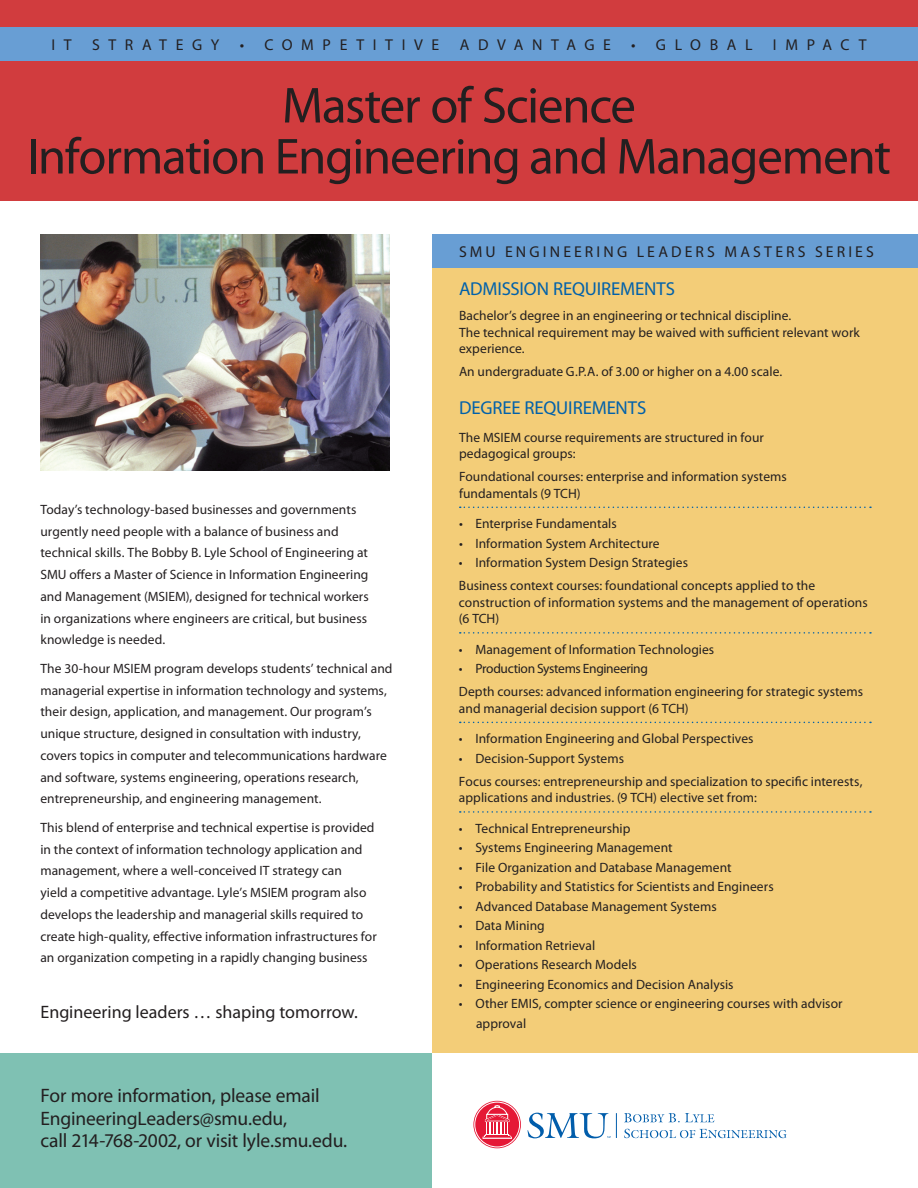
<style>
.page{position:relative;width:918px;height:1188px;background:#fff}
.page>*{position:absolute;margin:0;border:0;box-sizing:border-box;transform-origin:0 0}
.t1{font:51px/51px "Myriad Pro";letter-spacing:-.025em;color:#231f20;text-align:center}
.t2{font:19.5px/22.5px "Myriad Pro";letter-spacing:-.01em;color:#231f20}
.t3{font:18.75px "Myriad Pro";letter-spacing:-.005em;color:#0161aa}
.t4{font:18px "Myriad Pro";color:#231f20}
.t5{font:15.75px "Myriad Pro";letter-spacing:.495em;color:#231f20}
.t6{font:15.75px "Myriad Pro";letter-spacing:.2em;color:#231f20}
.t7{font:15.75px "Myriad Pro";letter-spacing:.55em;color:#231f20}
.t8{font:13.5px/21.8px "Myriad Pro";letter-spacing:.005em;color:#231f20}
</style>
<div class="page">
<div style="left:0;top:0;width:918px;height:201px;background:#d13c3e"></div>
<div style="left:0;top:27px;width:918px;height:34px;background:#689ed4"></div>
<div style="left:432px;top:246px;width:486px;height:807px;background:#f3cd78"></div>
<svg style="left:460px;top:507px;width:411px;height:1px"></svg>
<svg style="left:460px;top:632px;width:411px;height:2px"></svg>
<svg style="left:460px;top:722px;width:411px;height:1px"></svg>
<svg style="left:460px;top:811px;width:411px;height:2px"></svg>
<img style="left:40px;top:234px;width:350px;height:237px">
<div style="left:0;top:1053px;width:432px;height:135px;background:#7fc1b3"></div>
<svg style="left:624px;top:1113px;width:90px;height:9px"></svg>
<svg style="left:624px;top:1129px;width:163px;height:9px"></svg>
<svg style="left:527px;top:1113px;width:90px;height:25px"></svg>
<svg style="left:473px;top:1101px;width:48px;height:47px"></svg>
<div style="left:474px;top:1102px;width:46px;height:45px;border:1px solid #fff;border-radius:50%"></div>
<svg style="left:482px;top:1105px;width:30px;height:34px"></svg>
<div style="left:432px;top:234px;width:486px;height:34px;background:#689ed4"></div>
<p class="t5" style="left:51px;top:35px;width:22px">I T</p>
<p class="t5" style="left:92px;top:35px;width:129px">St rat egy</p>
<p class="t5" style="left:240px;top:35px;width:130px">• Competiti</p>
<p class="t5" style="left:414px;top:35px;width:27px">v e</p>
<p class="t7" style="left:460px;top:35px;width:153px">Advantage</p>
<p class="t5" style="left:631px;top:35px;width:123px">• Global</p>
<p class="t5" style="left:773px;top:35px;width:82px">Impact</p>
<h1 class="t1" style="left:27px;top:79px;width:866px">Master of Science<br>Information Engineering and Management</h1>
<p class="t8" style="left:40px;top:498px;width:330px">Today’s technology-based businesses and governments urgently need people with a balance of business and technical skills. The Bobby B. Lyle School of Engineering at SMU offers a Master of Science in Information Engineering and Management (MSIEM), designed for technical workers in organizations where engineers are critical, but business knowledge is needed.</p>
<p class="t8" style="left:40px;top:657px;width:354px">The 30-hour MSIEM program develops students’ technical and managerial expertise in information technology and systems, their design, application, and management. Our program’s unique structure, designed in consultation with industry, covers topics in computer and telecommunications hardware and software, systems engineering, operations research, entrepreneurship, and engineering management.</p>
<p class="t8" style="left:40px;top:816px;width:338px">This blend of enterprise and technical expertise is provided in the context of information technology application and management, where a well-conceived IT strategy can<br>yield a competitive advantage. Lyle’s MSIEM program also develops the leadership and managerial skills required to create high-quality, effective information infrastructures for an organization competing in a rapidly changing business</p>
<h3 class="t4" style="left:40px;top:1001px;width:319px">Engineering leaders … shaping tomorrow.</h3>
<h2 class="t2" style="left:40px;top:1084px;width:308px">For more information, please email<br>EngineeringLeaders@smu.edu,<br>call 214-768-2002, or visit lyle.smu.edu.</h2>
<p class="t6" style="left:459px;top:242px;width:415px">SMU Engi neeri ng Leaders M ast ers Seri es</p>
<h3 class="t3" style="left:459px;top:277px;width:14px">ADM</h3>
<h3 class="t3" style="left:498px;top:277px;width:116px">ISSION REQUIREMEN</h3>
<h3 class="t3" style="left:657px;top:277px;width:20px">TS</h3>
<p class="t8" style="left:459px;top:307px;width:402px;line-height:16.5px">Bachelor’s degree in an engineering or technical discipline.<br>The technical requirement may be waived with sufficient relevant work experience.</p>
<p class="t8" style="left:459px;top:361px;width:325px">An undergraduate G.P.A. of 3.00 or higher on a 4.00 scale.</p>
<h3 class="t3" style="left:459px;top:396px;width:11px">DEGREE</h3>
<h3 class="t3" style="left:525px;top:396px;width:60px">REQUIREMEN</h3>
<h3 class="t3" style="left:628px;top:396px;width:20px">TS</h3>
<p class="t8" style="left:459px;top:429px;width:307px;line-height:16.5px">The MSIEM course requirements are structured in four pedagogical groups:</p>
<p class="t8" style="left:459px;top:468px;width:329px;line-height:16.5px">Foundational courses: enterprise and information systems fundamentals (9 TCH)</p>
<p class="t8" style="left:459px;top:513px;width:159px">• Enterprise Fundamentals</p>
<p class="t8" style="left:459px;top:532px;width:202px">• Information System Architecture</p>
<p class="t8" style="left:459px;top:551px;width:358px;line-height:23.2px">• Information System Design Strategies<br>Business context courses: foundational concepts applied to the</p>
<p class="t8" style="left:459px;top:594px;width:410px;line-height:16.5px">construction of information systems and the management of operations (6 TCH)</p>
<p class="t8" style="left:459px;top:638px;width:257px">• Management of Information Technologies</p>
<p class="t8" style="left:459px;top:657px;width:406px;line-height:23.2px">• Production Systems Engineering<br>Depth courses: advanced information engineering for strategic systems</p>
<p class="t8" style="left:459px;top:697px;width:231px">and managerial decision support (6 TCH)</p>
<p class="t8" style="left:459px;top:728px;width:296px">• Information Engineering and Global Perspectives</p>
<p class="t8" style="left:459px;top:746px;width:405px;line-height:23.2px">• Decision-Support Systems<br>Focus courses: entrepreneurship and specialization to specific interests,</p>
<p class="t8" style="left:459px;top:787px;width:300px">applications and industries. (9 TCH) elective set from:</p>
<p class="t8" style="left:459px;top:817px;width:173px">• Technical Entrepreneurship</p>
<p class="t8" style="left:459px;top:837px;width:215px">• Systems Engineering Management</p>
<p class="t8" style="left:459px;top:856px;width:274px">• File Organization and Database Management</p>
<p class="t8" style="left:459px;top:876px;width:316px">• Probability and Statistics for Scientists and Engineers</p>
<p class="t8" style="left:459px;top:895px;width:259px">• Advanced Database Management Systems</p>
<p class="t8" style="left:459px;top:915px;width:87px">• Data Mining</p>
<p class="t8" style="left:459px;top:934px;width:138px">• Information Retrieval</p>
<p class="t8" style="left:459px;top:954px;width:179px">• Operations Research Models</p>
<p class="t8" style="left:459px;top:973px;width:276px">• Engineering Economics and Decision Analysis</p>
<p class="t8" style="left:476px;top:993px;width:368px;line-height:20.2px;text-indent:-17px">• Other EM IS, compter science or engineering courses with advisor approval</p>
</div>
